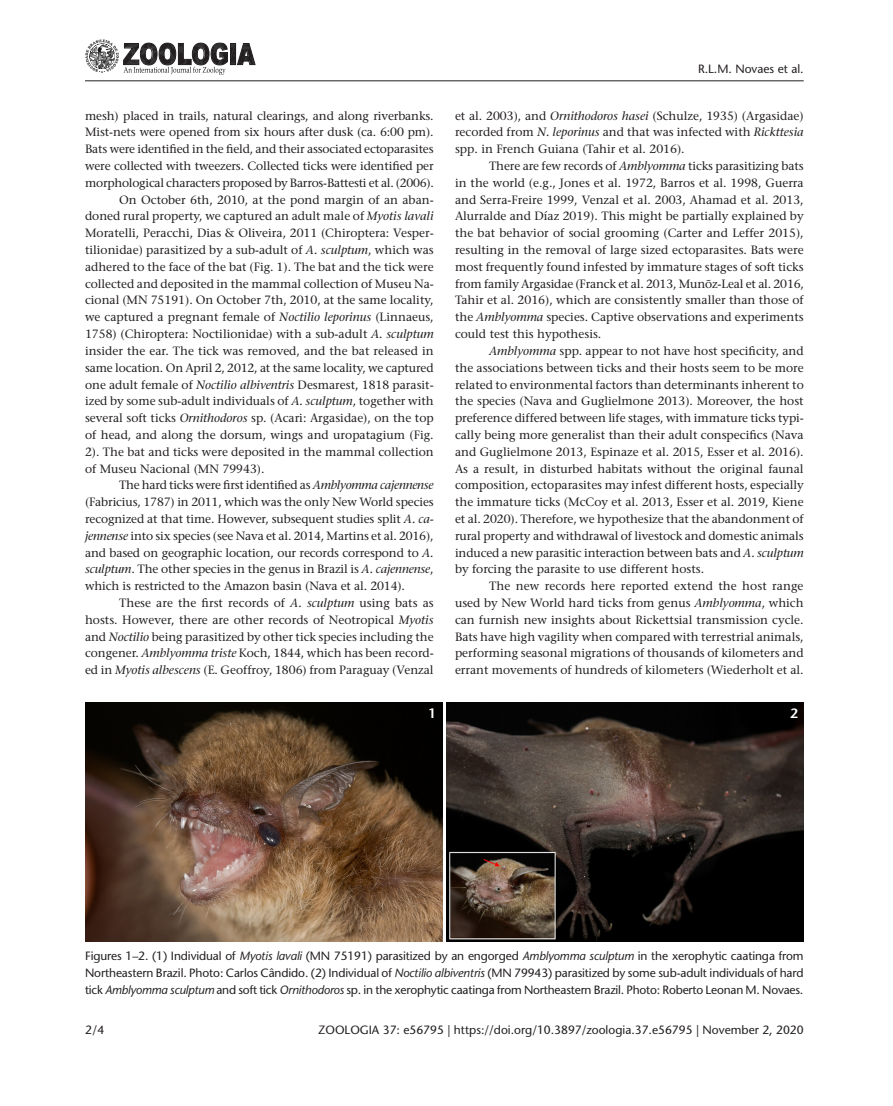
<style>
.page{position:relative;width:893px;height:1106px;background:#fff}
.page>*{position:absolute;margin:0;border:0;box-sizing:border-box;transform-origin:0 0}
.t1{font:600 13.5px "Stone Sans";color:#fff}
.t2{font:12px/16.8px "Stone Serif";color:#231f20;text-align:justify}
.Figure_caption{font:12px/16.8px "Stone Sans";color:#231f20;text-align:justify}
.s1{font-style:italic}
</style>
<div class="page">
<img style="left:85px;top:703px;width:358px;height:238px">
<img style="left:446px;top:703px;width:358px;height:238px">
<hr style="left:85px;top:80px;width:719px;height:1px;background:#231f20">
<svg style="left:85px;top:39px;width:170px;height:36px"></svg>
<p class="t2" style="left:85px;top:107px;width:350px">mesh) placed in trails, natural clearings, and along riverbanks.<br>Mist-nets were opened from six hours after dusk (ca. 6:00 pm).<br>Bats were identified in the field, and their associated ectoparasites were collected with tweezers. Collected ticks were identified per morphological characters proposed by Barros-Battesti et al. (2006).</p>
<p class="t2" style="left:85px;top:191px;width:350px;text-indent:34px">On October 6th, 2010, at the pond margin of an aban&shy;doned rural property, we captured an adult male of <span class="s1">Myotis lavali </span>Moratelli, Peracchi, Dias &amp; Oliveira, 2011 (Chiroptera: Vesper&shy;tilionidae) parasitized by a sub-adult of <span class="s1">A. sculptum</span>, which was adhered to the face of the bat (Fig. 1). The bat and the tick were collected and deposited in the mammal collection of Museu Na&shy;cional (MN 75191). On October 7th, 2010, at the same locality, we captured a pregnant female of <span class="s1">Noctilio leporinus</span> (Linnaeus, 1758) (Chiroptera: Noctilionidae) with a sub-adult <span class="s1">A. sculptum </span>insider the ear. The tick was removed, and the bat released in same location. On April 2, 2012, at the same locality, we captured one adult female of <span class="s1">Noctilio albiventris</span> Desmarest, 1818 parasit&shy;ized by some sub-adult individuals of <span class="s1">A. sculptum</span>, together with several soft ticks <span class="s1">Ornithodoros</span> sp. (Acari: Argasidae), on the top of head, and along the dorsum, wings and uropatagium (Fig.<br>2). The bat and ticks were deposited in the mammal collection of Museu Nacional (MN 79943).</p>
<p class="t2" style="left:85px;top:477px;width:350px;text-indent:34px">The hard ticks were first identified as <span class="s1">Amblyomma cajennense </span>(Fabricius, 1787) in 2011, which was the only New World species recognized at that time. However, subsequent studies split <span class="s1">A. ca&shy;jennense</span> into six species (see Nava et al. 2014, Martins et al. 2016), and based on geographic location, our records correspond to <span class="s1">A. sculptum</span>. The other species in the genus in Brazil is <span class="s1">A. cajennense</span>, which is restricted to the Amazon basin (Nava et al. 2014).</p>
<p class="t2" style="left:85px;top:594px;width:350px;text-indent:34px">These are the first records of <span class="s1">A. sculptum</span> using bats as hosts. However, there are other records of Neotropical <span class="s1">Myotis </span>and <span class="s1">Noctilio</span> being parasitized by other tick species including the congener. <span class="s1">Amblyomma triste</span> Koch, 1844, which has been record&shy;ed in <span class="s1">Myotis albescens</span> (E. Geoffroy, 1806) from Paraguay (Venzal</p>
<p class="Figure_caption" style="left:698px;top:60px;width:107px">R.L.M. Novaes et al.</p>
<p class="t2" style="left:455px;top:107px;width:350px">et al. 2003), and <span class="s1">Ornithodoros hasei</span> (Schulze, 1935) (Argasidae) recorded from <span class="s1">N. leporinus</span> and that was infected with <span class="s1">Rickttesia </span>spp. in French Guiana (Tahir et al. 2016).</p>
<p class="t2" style="left:455px;top:157px;width:350px;text-indent:34px">There are few records of <span class="s1">Amblyomma</span> ticks parasitizing bats in the world (e.g., Jones et al. 1972, Barros et al. 1998, Guerra and Serra-Freire 1999, Venzal et al. 2003, Ahamad et al. 2013, Alurralde and Díaz 2019). This might be partially explained by the bat behavior of social grooming (Carter and Leffer 2015), resulting in the removal of large sized ectoparasites. Bats were most frequently found infested by immature stages of soft ticks from family Argasidae (Franck et al. 2013, Munõz-Leal et al. 2016, Tahir et al. 2016), which are consistently smaller than those of the <span class="s1">Amblyomma</span> species. Captive observations and experiments could test this hypothesis.</p>
<p class="t2" style="left:455px;top:342px;width:350px;text-indent:34px"><span class="s1">Amblyomma</span> spp. appear to not have host specificity, and the associations between ticks and their hosts seem to be more related to environmental factors than determinants inherent to the species (Nava and Guglielmone 2013). Moreover, the host preference differed between life stages, with immature ticks typi&shy;cally being more generalist than their adult conspecifics (Nava and Guglielmone 2013, Espinaze et al. 2015, Esser et al. 2016).<br>As a result, in disturbed habitats without the original faunal composition, ectoparasites may infest different hosts, especially the immature ticks (McCoy et al. 2013, Esser et al. 2019, Kiene et al. 2020). Therefore, we hypothesize that the abandonment of rural property and withdrawal of livestock and domestic animals induced a new parasitic interaction between bats and <span class="s1">A. sculptum </span>by forcing the parasite to use different hosts.</p>
<p class="t2" style="left:455px;top:577px;width:350px;text-indent:34px">The new records here reported extend the host range used by New World hard ticks from genus <span class="s1">Amblyomma</span>, which can furnish new insights about Rickettsial transmission cycle.<br>Bats have high vagility when compared with terrestrial animals, performing seasonal migrations of thousands of kilometers and errant movements of hundreds of kilometers (Wiederholt et al.</p>
<p class="t1" style="left:428px;top:705px;width:9px">1</p>
<p class="t1" style="left:790px;top:705px;width:9px">2</p>
<p class="Figure_caption" style="left:85px;top:947px;width:720px">Figures 1–2. (1) Individual of <span class="s1">Myotis lavali</span> (MN 75191) parasitized by an engorged <span class="s1">Amblyomma sculptum</span> in the xerophytic caatinga from Northeastern Brazil. Photo: Carlos Cândido. (2) Individual of <span class="s1">Noctilio albiventris</span> (MN 79943) parasitized by some sub-adult individuals of hard tick <span class="s1">Amblyomma sculptum</span> and soft tick <span class="s1">Ornithodoros</span> sp. in the xerophytic caatinga from Northeastern Brazil. Photo: Roberto Leonan M. Novaes.</p>
<p class="Figure_caption" style="left:85px;top:1021px;width:21px">2/4</p>
<p class="Figure_caption" style="left:318px;top:1021px;width:487px">ZOOLOGIA 37: e56795 | https://doi.org/10.3897/zoologia.37.e56795 | November 2, 2020</p>
</div>
